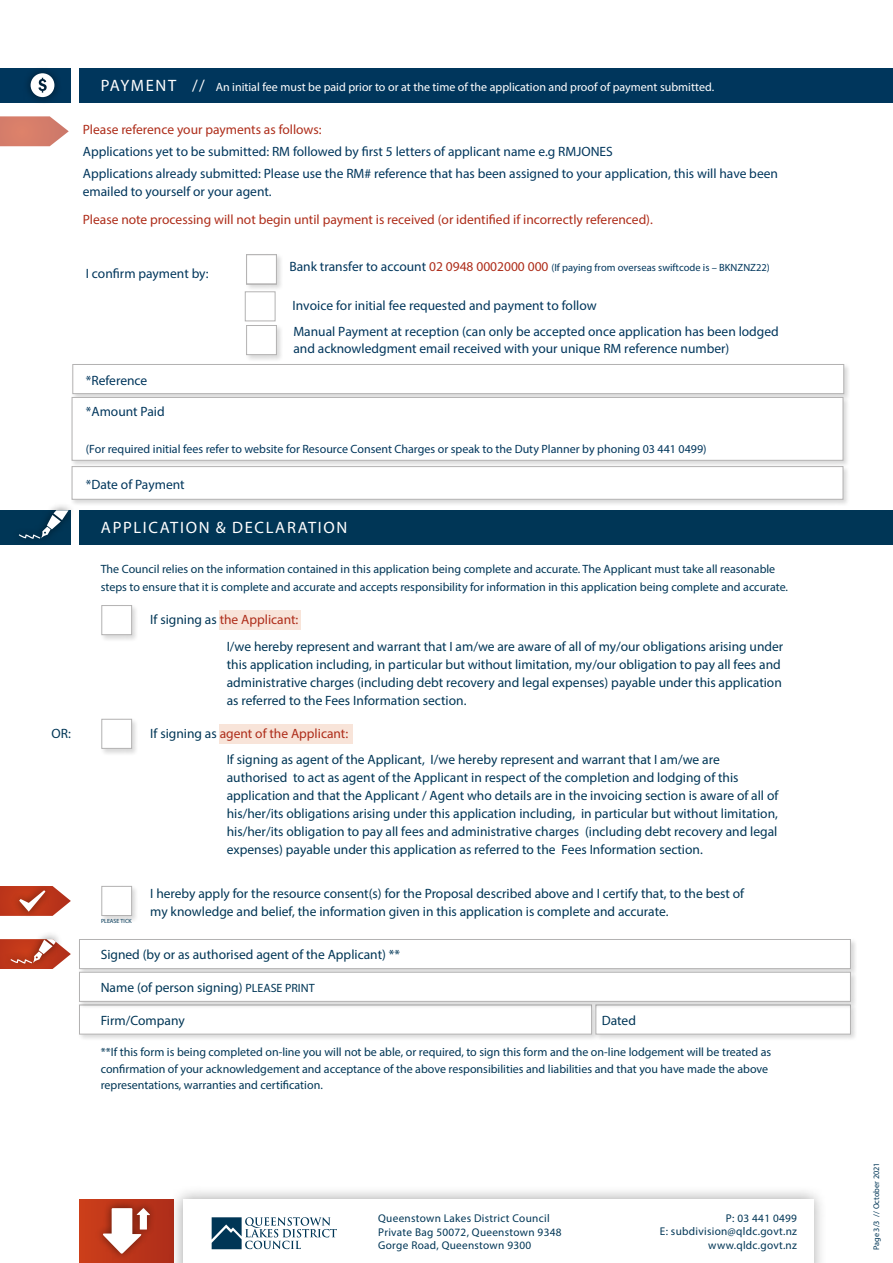
<style>
.page{position:relative;width:893px;height:1263px;background:#fff}
.page>*{position:absolute;margin:0;border:0;box-sizing:border-box;transform-origin:0 0}
.t1{font:16.5px "Myriad Pro";letter-spacing:.1em;color:#fff}
.t2{font:13.5px/18px "Myriad Pro";color:#003656}
.t3{font:13.5px/17.4px "Myriad Pro";color:#00365c}
.t4{font:13.5px "Myriad Pro";color:#ae2d1a}
.t5{font:13.5px "Myriad Pro";color:#00365b}
.t6{font:12px/16.5px "Myriad Pro";color:#003656}
.t7{font:12px "Myriad Pro";color:#00365c}
.t8{font:12px "Myriad Pro";color:#fff}
.t9{font:11.25px/13.5px "Myriad Pro";letter-spacing:.025em;color:#003656}
.t10{font:10.5px "Myriad Pro";color:#00365c}
.t11{font:8.25px "Myriad Pro";color:#003656}
.t12{font:6px "Myriad Pro";color:#003656}
.s1{font-size:16.5px}
.s2{font-size:13.5px}
.s3{font-size:13.5px;color:#ae2d1a}
.s4{color:#ae2d1a}
.s5{font-size:12px}
</style>
<div class="page">
<div style="left:79px;top:510px;width:814px;height:34px;background:#003656"></div>
<div style="left:0;top:510px;width:71px;height:34px;background:#003656"></div>
<div style="left:219px;top:610px;width:82px;height:20px;background:#f8e4d9"></div>
<div style="left:219px;top:724px;width:134px;height:20px;background:#f8e4d9"></div>
<div style="left:78px;top:938px;width:779px;height:38px;background:#dfdfdf"></div>
<div style="left:79px;top:939px;width:772px;height:30px;background:#fff;border:1px solid #b3b2b2"></div>
<div style="left:78px;top:1004px;width:521px;height:37px;background:#000;opacity:.15"></div>
<div style="left:79px;top:1004px;width:513px;height:30px;background:#fff;border:1px solid #b3b2b2"></div>
<div style="left:595px;top:1004px;width:262px;height:37px;background:#000;opacity:.15"></div>
<div style="left:595px;top:1004px;width:256px;height:30px;background:#fff;border:1px solid #b3b2b2"></div>
<div style="left:78px;top:971px;width:779px;height:37px;background:#000;opacity:.15"></div>
<div style="left:79px;top:972px;width:772px;height:30px;background:#fff;border:1px solid #b3b2b2"></div>
<div style="left:101px;top:604px;width:37px;height:38px;background:#000;opacity:.15"></div>
<div style="left:101px;top:605px;width:31px;height:30px;background:#fff;border:1px solid #b3b2b2"></div>
<div style="left:101px;top:718px;width:37px;height:37px;background:#000;opacity:.15"></div>
<div style="left:101px;top:719px;width:31px;height:30px;background:#fff;border:1px solid #b3b2b2"></div>
<div style="left:101px;top:885px;width:37px;height:38px;background:#000;opacity:.15"></div>
<div style="left:101px;top:886px;width:31px;height:30px;background:#fff;border:1px solid #b3b2b2"></div>
<div style="left:72px;top:363px;width:778px;height:38px;background:#dfdfdf"></div>
<div style="left:72px;top:364px;width:772px;height:30px;background:#fff;border:1px solid #b3b2b2"></div>
<div style="left:79px;top:68px;width:814px;height:34px;background:#00365c"></div>
<div style="left:0;top:68px;width:71px;height:34px;background:#00365c"></div>
<div style="left:23px;top:66px;width:39px;height:39px;background:#000;opacity:.5"></div>
<svg style="left:31px;top:73px;width:23px;height:24px"></svg>
<div style="left:71px;top:396px;width:778px;height:71px;background:#e5e5e5"></div>
<div style="left:72px;top:397px;width:771px;height:64px;background:#fff;border:1px solid #b3b2b2"></div>
<div style="left:71px;top:465px;width:778px;height:41px;background:#000;opacity:.15"></div>
<div style="left:72px;top:466px;width:771px;height:34px;background:#fff;border:1px solid #b3b2b2"></div>
<div style="left:245px;top:253px;width:38px;height:38px;background:#000;opacity:.15"></div>
<div style="left:245px;top:324px;width:38px;height:38px;background:#000;opacity:.15"></div>
<div style="left:246px;top:325px;width:31px;height:30px;background:#fff;border:1px solid #b3b2b2"></div>
<svg style="left:0;top:116px;width:69px;height:30px;background:#db9180"></svg>
<div style="left:3px;top:931px;width:60px;height:41px;background:#000;opacity:.5"></div>
<svg style="left:0;top:939px;width:71px;height:30px"></svg>
<div style="left:11px;top:503px;width:65px;height:43px;background:#000;opacity:.5"></div>
<svg style="left:18px;top:510px;width:51px;height:29px"></svg>
<svg style="left:0;top:886px;width:71px;height:30px"></svg>
<svg style="left:79px;top:1199px;width:89px;height:64px;background:#c0371a"></svg>
<div style="left:168px;top:1185px;width:660px;height:78px;background:#000;opacity:.35"></div>
<div style="left:183px;top:1199px;width:631px;height:64px;background:#fff"></div>
<svg style="left:212px;top:1217px;width:125px;height:32px"></svg>
<div style="left:95px;top:1200px;width:63px;height:62px;background:#000;opacity:.5"></div>
<svg style="left:102px;top:1208px;width:48px;height:46px"></svg>
<div style="left:246px;top:254px;width:31px;height:30px;background:#fff;border:1px solid #b3b2b2"></div>
<div style="left:245px;top:291px;width:30px;height:30px;background:#fff;border:1px solid #b3b2b2"></div>
<p class="t8" style="left:101px;top:80px;width:615px"><span class="s1">PAYMENT //</span> An initial fee must be paid prior to or at the time of the application and proof of payment submitted.</p>
<p class="t4" style="left:83px;top:121px;width:240px">Please reference your payments as follows:</p>
<p class="t3" style="left:83px;top:140px;width:697px;line-height:22.2px">Applications yet to be submitted: RM followed by first 5 letters of applicant name e.g RMJONES<br>Applications already submitted: Please use the RM# reference that has been assigned to your application, this will have been</p>
<p class="t3" style="left:83px;top:183px;width:190px">emailed to yourself or your agent.</p>
<p class="t4" style="left:83px;top:211px;width:572px">Please note processing will not begin until payment is received (or identified if incorrectly referenced).</p>
<p class="t2" style="left:52px;top:724px;width:21px">OR:</p>
<p class="t3" style="left:86px;top:265px;width:124px">I confirm payment by:</p>
<p class="t10" style="left:289px;top:261px;width:482px"><span class="s2">Bank transfer to account</span> <span class="s3">02 0948 0002000 000</span> (If paying from overseas swiftcode is – BKNZNZ22)</p>
<p class="t5" style="left:293px;top:298px;width:306px">Invoice for initial fee requested and payment to follow</p>
<p class="t3" style="left:293px;top:323px;width:487px">Manual Payment at reception (can only be accepted once application has been lodged and acknowledgment email received with your unique RM reference number)</p>
<p class="t3" style="left:86px;top:371px;width:63px">*Reference</p>
<p class="t3" style="left:86px;top:403px;width:80px">*Amount Paid</p>
<p class="t7" style="left:86px;top:442px;width:622px">(For required initial fees refer to website for Resource Consent Charges or speak to the Duty Planner by phoning 03 441 0499)</p>
<p class="t3" style="left:86px;top:475px;width:100px">*Date of Payment</p>
<p class="t1" style="left:101px;top:517px;width:248px">APPLICATION &amp; DECLARATION</p>
<p class="t6" style="left:101px;top:560px;width:689px;line-height:18px">The Council relies on the information contained in this application being complete and accurate. The Applicant must take all reasonable steps to ensure that it is complete and accurate and accepts responsibility for information in this application being complete and accurate.</p>
<p class="t2" style="left:227px;top:606px;width:558px;line-height:26.5px;text-indent:-76px">If signing as <span class="s4">the Applicant:<br></span>I/we hereby represent and warrant that I am/we are aware of all of my/our obligations arising under</p>
<p class="t2" style="left:227px;top:655px;width:557px;text-align:justify">this application including, in particular but without limitation, my/our obligation to pay all fees and administrative charges (including debt recovery and legal expenses) payable under this application as referred to the Fees Information section.</p>
<p class="t2" style="left:227px;top:720px;width:495px;line-height:26.5px;text-indent:-76px">If signing as <span class="s4">agent of the Applicant:<br></span>If signing as agent of the Applicant, I/we hereby represent and warrant that I am/we are</p>
<p class="t2" style="left:227px;top:768px;width:553px">authorised to act as agent of the Applicant in respect of the completion and lodging of this application and that the Applicant / Agent who details are in the invoicing section is aware of all of his/her/its obligations arising under this application including, in particular but without limitation, his/her/its obligation to pay all fees and administrative charges (including debt recovery and legal expenses) payable under this application as referred to the Fees Information section.</p>
<p class="t2" style="left:150px;top:884px;width:595px">I hereby apply for the resource consent(s) for the Proposal described above and I certify that, to the best of my knowledge and belief, the information given in this application is complete and accurate.</p>
<p class="t2" style="left:101px;top:945px;width:301px">Signed (by or as authorised agent of the Applicant) **</p>
<p class="t2" style="left:101px;top:978px;width:215px">Name (of person signing) <span class="s5">PLEASE PRINT</span></p>
<p class="t2" style="left:101px;top:1011px;width:85px">Firm/Company</p>
<p class="t2" style="left:602px;top:1011px;width:36px">Dated</p>
<p class="t6" style="left:101px;top:1044px;width:672px">**If this form is being completed on-line you will not be able, or required, to sign this form and the on-line lodgement will be treated as confirmation of your acknowledgement and acceptance of the above responsibilities and liabilities and that you have made the above representations, warranties and certification.</p>
<p class="t12" style="left:101px;top:917px;width:32px">PLEASE TICK</p>
<p class="t9" style="left:378px;top:1211px;width:185px">Queenstown Lakes District Council<br>Private Bag 50072, Queenstown 9348<br>Gorge Road, Queenstown 9300</p>
<p class="t9" style="left:660px;top:1211px;width:139px;text-align:right">P: 03 441 0499<br>E: subdivision@qldc.govt.nz www.qldc.govt.nz</p>
<p class="t11" style="left:871px;top:1250px;width:89px;rotate:-90deg">Page 3/3 // October 2021</p>
</div>
